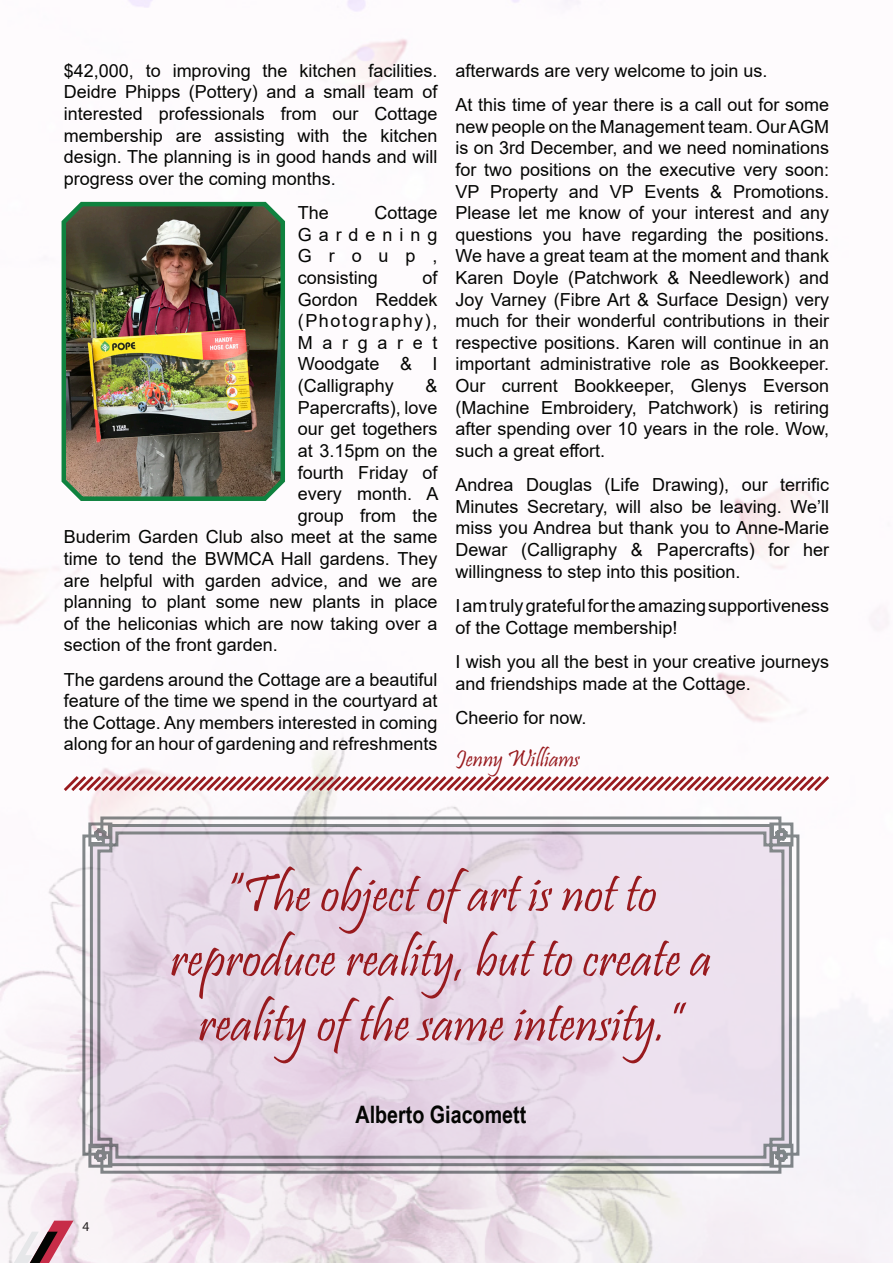
<style>
.page{position:relative;width:893px;height:1263px;background:#fff}
.page>*{position:absolute;margin:0;border:0;box-sizing:border-box;transform-origin:0 0}
.Footnotes_Biege{font:54px/64.8px "Pristina";color:#981a1e;text-align:center}
.Footnotes_Biege-2{font:700 24px "Arial Narrow";color:#040503}
.Footnotes_Biege-3{font:24px "Pristina";color:#981a1e}
.Footnotes_Biege-4{font:18px/21.6px "Arial";color:#040503;text-align:justify}
.t1{font:13.5px "Myriad Pro";color:#231f20}
</style>
<div class="page">
<img style="left:0;top:0;width:893px;height:1263px">
<img style="left:59px;top:198px;width:228px;height:305px">
<svg style="left:61px;top:773px;width:771px;height:21px"></svg>
<svg style="left:81px;top:815px;width:720px;height:360px"></svg>
<svg style="left:87px;top:821px;width:708px;height:348px;background:#e2d5e3"></svg>
<svg style="left:14px;top:1220px;width:59px;height:43px"></svg>
<p class="Footnotes_Biege-4" style="left:64px;top:60px;width:375px">$42,000, to improving the kitchen facilities.<br>Deidre Phipps (Pottery) and a small team of interested professionals from our Cottage membership are assisting with the kitchen design. The planning is in good hands and will progress over the coming months.</p>
<p class="Footnotes_Biege-4" style="left:298px;top:202px;width:33px">The</p>
<p class="Footnotes_Biege-4" style="left:298px;top:202px;width:141px;text-indent:77px">Cottage Gardening Group, consisting</p>
<p class="Footnotes_Biege-4" style="left:298px;top:267px;width:141px;text-indent:125px">of Gordon Reddek (Photography), Margaret Woodgate &amp; I (Calligraphy</p>
<p class="Footnotes_Biege-4" style="left:425px;top:375px;width:14px">&amp;</p>
<p class="Footnotes_Biege-4" style="left:298px;top:396px;width:141px">Papercrafts), love</p>
<p class="Footnotes_Biege-4" style="left:298px;top:418px;width:141px">our get togethers</p>
<p class="Footnotes_Biege-4" style="left:298px;top:440px;width:141px">at 3.15pm on the</p>
<p class="Footnotes_Biege-4" style="left:298px;top:461px;width:141px">fourth Friday of</p>
<p class="Footnotes_Biege-4" style="left:298px;top:483px;width:142px">every month. A</p>
<p class="Footnotes_Biege-4" style="left:298px;top:504px;width:141px">group from the</p>
<p class="Footnotes_Biege-4" style="left:64px;top:526px;width:375px">Buderim Garden Club also meet at the same</p>
<p class="Footnotes_Biege-4" style="left:64px;top:548px;width:375px">time to tend the BWMCA Hall gardens. They</p>
<p class="Footnotes_Biege-4" style="left:64px;top:569px;width:375px">are helpful with garden advice, and we are</p>
<p class="Footnotes_Biege-4" style="left:64px;top:591px;width:375px">planning to plant some new plants in place</p>
<p class="Footnotes_Biege-4" style="left:64px;top:612px;width:375px">of the heliconias which are now taking over a</p>
<p class="Footnotes_Biege-4" style="left:64px;top:634px;width:216px">section of the front garden.</p>
<p class="Footnotes_Biege-4" style="left:64px;top:668px;width:375px">The gardens around the Cottage are a beautiful feature of the time we spend in the courtyard at the Cottage. Any members interested in coming along for an hour of gardening and refreshments</p>
<p class="Footnotes_Biege-4" style="left:455px;top:60px;width:314px">afterwards are very welcome to join us.</p>
<p class="Footnotes_Biege-4" style="left:455px;top:94px;width:375px">At this time of year there is a call out for some new people on the Management team. Our AGM is on 3rd December, and we need nominations for two positions on the executive very soon:<br>VP Property and VP Events &amp; Promotions.<br>Please let me know of your interest and any questions you have regarding the positions.<br>We have a great team at the moment and thank Karen Doyle (Patchwork &amp; Needlework) and Joy Varney (Fibre Art &amp; Surface Design) very much for their wonderful contributions in their respective positions. Karen will continue in an important administrative role as Bookkeeper.<br>Our current Bookkeeper, Glenys Everson (Machine Embroidery, Patchwork) is retiring after spending over 10 years in the role. Wow, such a great effort.</p>
<p class="Footnotes_Biege-4" style="left:455px;top:474px;width:375px">Andrea Douglas (Life Drawing), our terrific Minutes Secretary, will also be leaving. We’ll miss you Andrea but thank you to Anne-Marie Dewar (Calligraphy &amp; Papercrafts) for her willingness to step into this position.</p>
<p class="Footnotes_Biege-4" style="left:455px;top:595px;width:375px">I am truly grateful for the amazing supportiveness of the Cottage membership!</p>
<p class="Footnotes_Biege-4" style="left:455px;top:651px;width:375px">I wish you all the best in your creative journeys and friendships made at the Cottage.</p>
<p class="Footnotes_Biege-4" style="left:455px;top:707px;width:133px">Cheerio for now.</p>
<p class="Footnotes_Biege-3" style="left:455px;top:745px;width:126px">Jenny Williams</p>
<p class="Footnotes_Biege" style="left:170px;top:867px;width:543px">“The object of art is not to reproduce reality, but to create a reality of the same intensity.”</p>
<p class="t1" style="left:82px;top:1218px;width:8px">4</p>
<p class="Footnotes_Biege-2" style="left:356px;top:1096px;width:172px">Alberto Giacomett</p>
</div>
